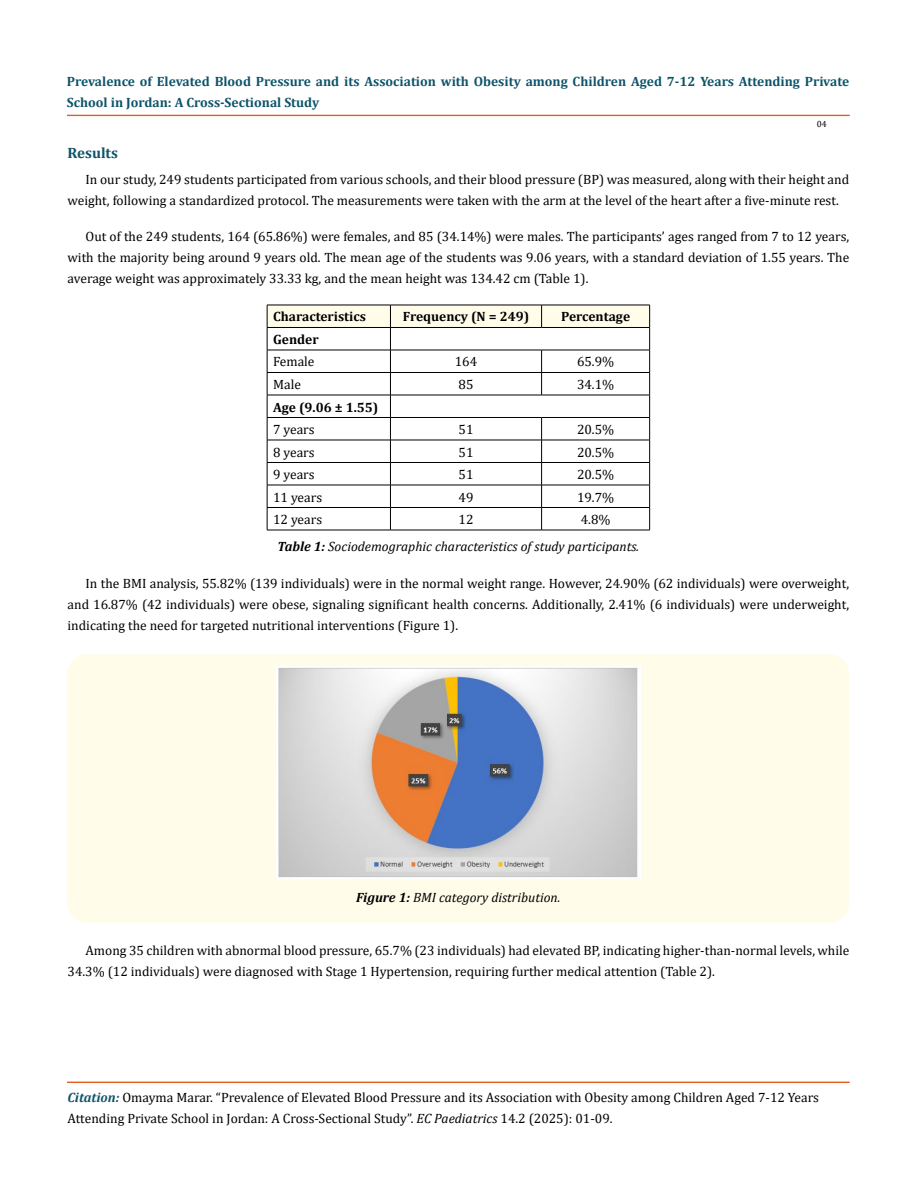
<style>
.page{position:relative;width:917px;height:1188px;background:#fff}
.page>*{position:absolute;margin:0;border:0;box-sizing:border-box;transform-origin:0 0}
.t1{font:700 15px "Cambria";color:#0e546a}
.t2{font:13.5px/21px "Cambria";color:#000}
.t3{font:700 13.5px/21px "Cambria";color:#0e546a}
.t4{font:italic 13.5px/27.2px "Cambria";color:#000}
.t5{font:700 13.5px "Cambria";color:#000}
.t6{font:9px "Cambria";color:#000}
.s1{font-style:normal}
.s2{font-weight:700}
.s3{font-weight:700;font-style:italic;color:#0e546a}
.s4{font-style:italic}
</style>
<div class="page">
<div style="left:67px;top:115px;width:782px;height:1px;border:1px solid #e05d1a"></div>
<div style="left:67px;top:1082px;width:782px;height:1px;border:1px solid #e05d1a"></div>
<svg style="left:267px;top:305px;width:383px;height:225px"></svg>
<hr style="left:267px;top:530px;width:123px;height:1px;background:#000">
<hr style="left:390px;top:530px;width:151px;height:1px;background:#000">
<hr style="left:541px;top:530px;width:108px;height:1px;background:#000">
<div style="left:67px;top:654px;width:782px;height:269px;background:#fffde9;border-radius:19px"></div>
<img style="left:276px;top:667px;width:364px;height:212px">
<p class="t3" style="left:67px;top:71px;width:783px">Prevalence of Elevated Blood Pressure and its Association with Obesity among Children Aged 7-12 Years Attending Private<br>School in Jordan: A Cross-Sectional Study</p>
<p class="t6" style="left:816px;top:118px;width:11px">04</p>
<p class="t1" style="left:68px;top:143px;width:52px">Results</p>
<p class="t2" style="left:68px;top:169px;width:783px;text-indent:18px">In our study, 249 students participated from various schools, and their blood pressure (BP) was measured, along with their height and weight, following a standardized protocol. The measurements were taken with the arm at the level of the heart after a five-minute rest.</p>
<p class="t2" style="left:68px;top:226px;width:783px;text-align:justify;text-indent:18px">Out of the 249 students, 164 (65.86%) were females, and 85 (34.14%) were males. The participants’ ages ranged from 7 to 12 years, with the majority being around 9 years old. The mean age of the students was 9.06 years, with a standard deviation of 1.55 years. The average weight was approximately 33.33 kg, and the mean height was 134.42 cm (Table 1).</p>
<p class="t5" style="left:273px;top:307px;width:94px">Characteristics</p>
<p class="t5" style="left:403px;top:307px;width:128px">Frequency (N = 249)</p>
<p class="t5" style="left:561px;top:307px;width:71px">Percentage</p>
<p class="t5" style="left:273px;top:330px;width:47px">Gender</p>
<p class="t2" style="left:273px;top:351px;width:43px">Female</p>
<p class="t2" style="left:455px;top:351px;width:24px">164</p>
<p class="t2" style="left:577px;top:351px;width:39px">65.9%</p>
<p class="t2" style="left:273px;top:374px;width:29px">Male</p>
<p class="t2" style="left:458px;top:374px;width:16px">85</p>
<p class="t2" style="left:577px;top:374px;width:39px">34.1%</p>
<p class="t5" style="left:273px;top:397px;width:107px">Age (9.06 ± 1.55)</p>
<p class="t2" style="left:273px;top:419px;width:43px">7 years</p>
<p class="t2" style="left:458px;top:419px;width:16px">51</p>
<p class="t2" style="left:577px;top:419px;width:39px">20.5%</p>
<p class="t2" style="left:273px;top:441px;width:43px">8 years</p>
<p class="t2" style="left:458px;top:441px;width:16px">51</p>
<p class="t2" style="left:577px;top:441px;width:39px">20.5%</p>
<p class="t2" style="left:273px;top:464px;width:43px">9 years</p>
<p class="t2" style="left:458px;top:464px;width:16px">51</p>
<p class="t2" style="left:577px;top:464px;width:39px">20.5%</p>
<p class="t2" style="left:273px;top:486px;width:51px">11 years</p>
<p class="t2" style="left:458px;top:486px;width:16px">49</p>
<p class="t2" style="left:577px;top:486px;width:39px">19.7%</p>
<p class="t2" style="left:273px;top:509px;width:51px">12 years</p>
<p class="t2" style="left:458px;top:509px;width:16px">12</p>
<p class="t4" style="left:277px;top:505px;width:363px;text-indent:303px"><span class="s1">4.8%<br></span><span class="s2">Table 1:</span> Sociodemographic characteristics of study participants.</p>
<p class="t2" style="left:68px;top:573px;width:783px;text-align:justify;text-indent:18px">In the BMI analysis, 55.82% (139 individuals) were in the normal weight range. However, 24.90% (62 individuals) were overweight, and 16.87% (42 individuals) were obese, signaling significant health concerns. Additionally, 2.41% (6 individuals) were underweight, indicating the need for targeted nutritional interventions (Figure 1).</p>
<p class="t4" style="left:356px;top:883px;width:206px"><span class="s2">Figure 1:</span> BMI category distribution.</p>
<p class="t2" style="left:68px;top:940px;width:783px;text-indent:18px">Among 35 children with abnormal blood pressure, 65.7% (23 individuals) had elevated BP, indicating higher-than-normal levels, while<br>34.3% (12 individuals) were diagnosed with Stage 1 Hypertension, requiring further medical attention (Table 2).</p>
<p class="t2" style="left:68px;top:1087px;width:753px"><span class="s3">Citation:</span> Omayma Marar. “Prevalence of Elevated Blood Pressure and its Association with Obesity among Children Aged 7-12 Years<br>Attending Private School in Jordan: A Cross-Sectional Study”. <span class="s4">EC Paediatrics</span> 14.2 (2025): 01-09.</p>
</div>
